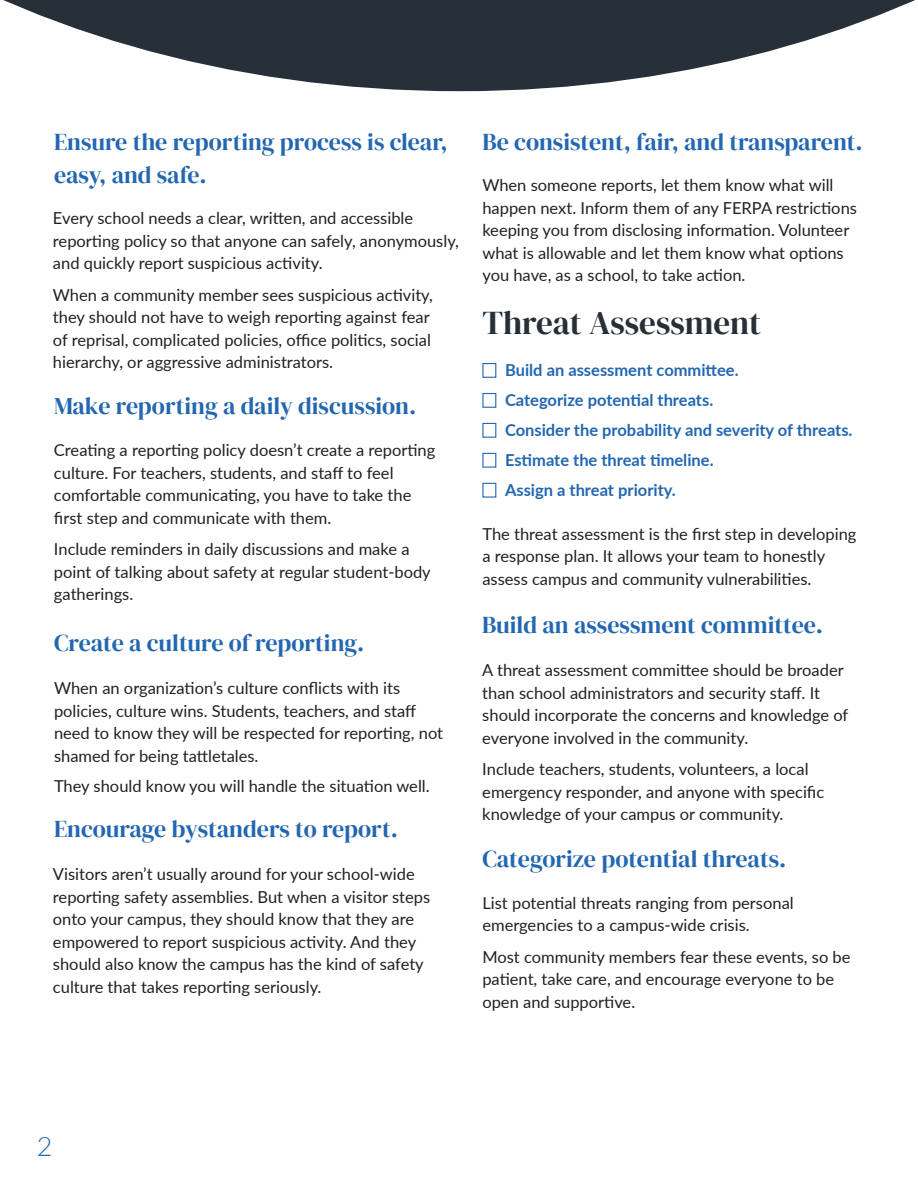
<style>
.page{position:relative;width:918px;height:1188px;background:#fff}
.page>*{position:absolute;margin:0;border:0;box-sizing:border-box;transform-origin:0 0}
.t1{font:33px "DM Serif Display";color:#272f38}
.t2{font:300 27px "Lato";color:#2267b3}
.t3{font:24px/33px "DM Serif Display";color:#2367b1}
.t4{font:16.5px/22.5px "Lato";color:#231f20}
.t5{font:700 16.5px "Lato";color:#2367b1}
</style>
<div class="page">
<svg style="left:3px;top:0;width:912px;height:91px;fill:#272f38"></svg>
<div style="left:482px;top:363px;width:14px;height:15px;border:1px solid #2267b3"></div>
<div style="left:482px;top:393px;width:14px;height:15px;border:1px solid #2267b3"></div>
<div style="left:482px;top:423px;width:14px;height:15px;border:1px solid #2267b3"></div>
<div style="left:482px;top:453px;width:14px;height:15px;border:1px solid #2267b3"></div>
<div style="left:482px;top:483px;width:14px;height:15px;border:1px solid #2267b3"></div>
<p class="t3" style="left:54px;top:125px;width:395px">Ensure the reporting process is clear, easy, and safe.</p>
<p class="t4" style="left:53px;top:206px;width:408px">Every school needs a clear, written, and accessible reporting policy so that anyone can safely, anonymously, and quickly report suspicious activity.</p>
<p class="t4" style="left:53px;top:283px;width:381px">When a community member sees suspicious activity, they should not have to weigh reporting against fear of reprisal, complicated policies, office politics, social hierarchy, or aggressive administrators.</p>
<p class="t3" style="left:54px;top:390px;width:364px">Make reporting a daily discussion.</p>
<p class="t4" style="left:54px;top:438px;width:383px">Creating a reporting policy doesn’t create a reporting culture. For teachers, students, and staff to feel comfortable communicating, you have to take the first step and communicate with them.</p>
<p class="t4" style="left:54px;top:537px;width:378px">Include reminders in daily discussions and make a point of talking about safety at regular student-body gatherings.</p>
<p class="t3" style="left:54px;top:627px;width:312px">Create a culture of reporting.</p>
<p class="t4" style="left:54px;top:676px;width:391px">When an organization’s culture conflicts with its policies, culture wins. Students, teachers, and staff need to know they will be respected for reporting, not shamed for being tattletales.</p>
<p class="t4" style="left:54px;top:774px;width:377px">They should know you will handle the situation well.</p>
<p class="t3" style="left:54px;top:813px;width:345px">Encourage bystanders to report.</p>
<p class="t4" style="left:53px;top:862px;width:379px">Visitors aren’t usually around for your school-wide reporting safety assemblies. But when a visitor steps onto your campus, they should know that they are empowered to report suspicious activity. And they should also know the campus has the kind of safety culture that takes reporting seriously.</p>
<p class="t3" style="left:482px;top:125px;width:382px">Be consistent, fair, and transparent.</p>
<p class="t4" style="left:482px;top:173px;width:376px">When someone reports, let them know what will happen next. Inform them of any FERPA restrictions keeping you from disclosing information. Volunteer what is allowable and let them know what options you have, as a school, to take action.</p>
<p class="t1" style="left:482px;top:304px;width:280px">Threat Assessment</p>
<p class="t5" style="left:505px;top:358px;width:235px">Build an assessment committee.</p>
<p class="t5" style="left:505px;top:388px;width:210px">Categorize potential threats.</p>
<p class="t5" style="left:505px;top:418px;width:349px">Consider the probability and severity of threats.</p>
<p class="t5" style="left:505px;top:448px;width:210px">Estimate the threat timeline.</p>
<p class="t5" style="left:505px;top:478px;width:172px">Assign a threat priority.</p>
<p class="t4" style="left:482px;top:522px;width:376px">The threat assessment is the first step in developing a response plan. It allows your team to honestly assess campus and community vulnerabilities.</p>
<p class="t3" style="left:482px;top:609px;width:342px">Build an assessment committee.</p>
<p class="t4" style="left:482px;top:658px;width:368px">A threat assessment committee should be broader than school administrators and security staff. It should incorporate the concerns and knowledge of everyone involved in the community.</p>
<p class="t4" style="left:482px;top:757px;width:343px">Include teachers, students, volunteers, a local emergency responder, and anyone with specific knowledge of your campus or community.</p>
<p class="t3" style="left:482px;top:843px;width:305px">Categorize potential threats.</p>
<p class="t4" style="left:482px;top:891px;width:313px">List potential threats ranging from personal emergencies to a campus-wide crisis.</p>
<p class="t4" style="left:482px;top:945px;width:370px">Most community members fear these events, so be patient, take care, and encourage everyone to be open and supportive.</p>
<p class="t2" style="left:37px;top:1127px;width:17px">2</p>
</div>
